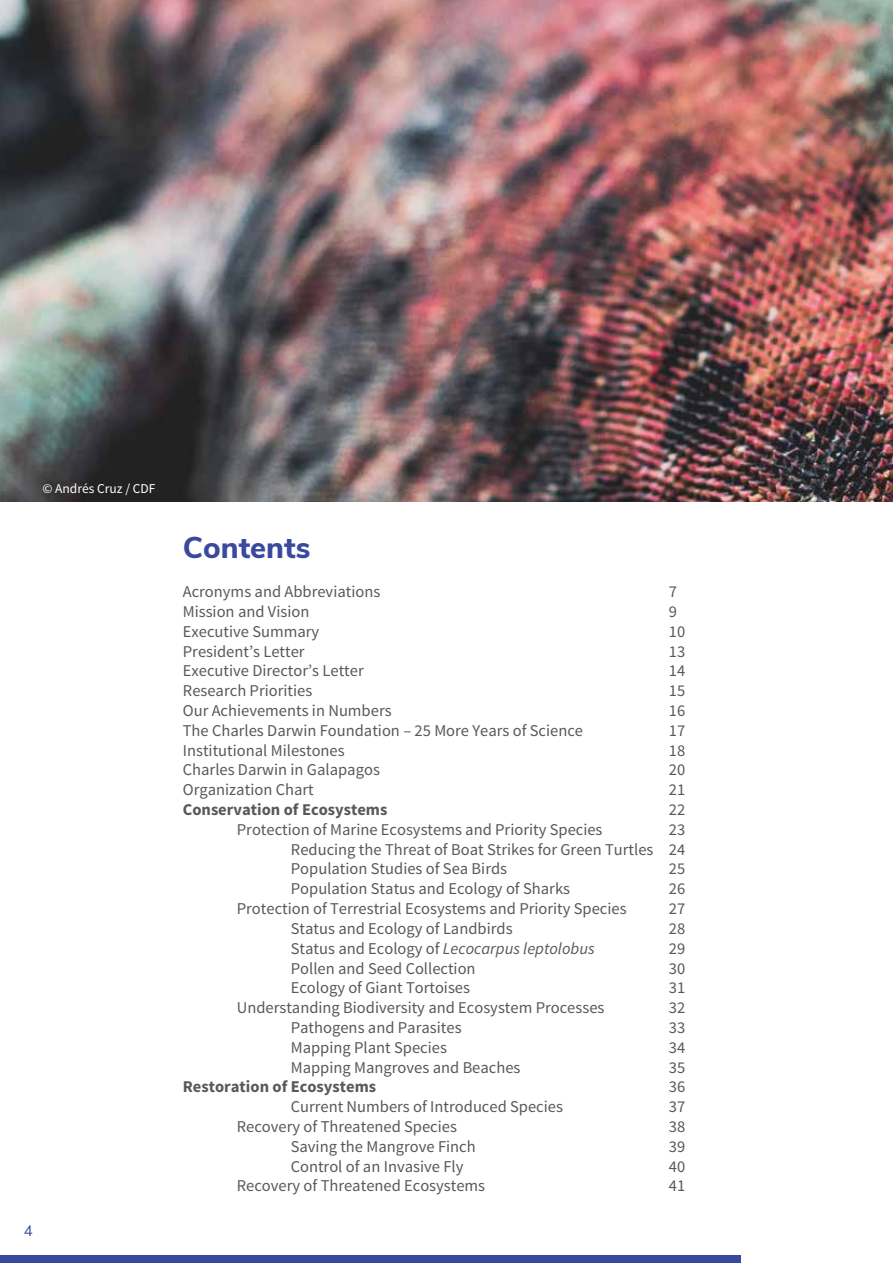
<style>
.page{position:relative;width:893px;height:1263px;background:#fff}
.page>*{position:absolute;margin:0;border:0;box-sizing:border-box;transform-origin:0 0}
.t1{font:800 30px "Nunito Sans";color:#39499b}
.t2{font:16.5px/19.8px "Source Sans Pro";color:#58595b;text-align:justify}
.t3{font:700 16.5px "Source Sans Pro";color:#58595b}
.t4{font:italic 16.5px "Source Sans Pro";color:#58595b}
.t5{font:15px "Nunito Sans";color:#39499b}
.t6{font:13.5px "Source Sans Pro";color:#fff}
.s1{font-style:normal}
</style>
<div class="page">
<img style="left:0;top:0;width:893px;height:502px">
<div style="left:0;top:1256px;width:741px;height:7px;background:#39499b"></div>
<p class="t6" style="left:43px;top:480px;width:114px">© Andrés Cruz / CDF</p>
<p class="t5" style="left:24px;top:1219px;width:11px">4</p>
<h1 class="t1" style="left:183px;top:525px;width:129px">Contents</h1>
<p class="t2" style="left:183px;top:582px;width:199px">Acronyms and Abbreviations</p>
<p class="t2" style="left:669px;top:582px;width:10px">7</p>
<p class="t2" style="left:183px;top:602px;width:128px">Mission and Vision</p>
<p class="t2" style="left:669px;top:602px;width:10px">9</p>
<p class="t2" style="left:183px;top:622px;width:138px">Executive Summary</p>
<p class="t2" style="left:669px;top:622px;width:18px">10</p>
<p class="t2" style="left:183px;top:641px;width:123px">President’s Letter</p>
<p class="t2" style="left:669px;top:641px;width:18px">13</p>
<p class="t2" style="left:183px;top:661px;width:182px">Executive Director’s Letter</p>
<p class="t2" style="left:669px;top:661px;width:18px">14</p>
<p class="t2" style="left:183px;top:681px;width:131px">Research Priorities</p>
<p class="t2" style="left:669px;top:681px;width:18px">15</p>
<p class="t2" style="left:183px;top:701px;width:210px">Our Achievements in Numbers</p>
<p class="t2" style="left:669px;top:701px;width:18px">16</p>
<p class="t2" style="left:183px;top:721px;width:402px">The Charles Darwin Foundation – 25 More Years of Science</p>
<p class="t2" style="left:669px;top:721px;width:18px">17</p>
<p class="t2" style="left:183px;top:740px;width:163px">Institutional Milestones</p>
<p class="t2" style="left:669px;top:740px;width:18px">18</p>
<p class="t2" style="left:183px;top:760px;width:199px">Charles Darwin in Galapagos</p>
<p class="t2" style="left:669px;top:760px;width:18px">20</p>
<p class="t2" style="left:183px;top:780px;width:132px">Organization Chart</p>
<p class="t2" style="left:669px;top:780px;width:18px">21</p>
<p class="t3" style="left:183px;top:799px;width:206px">Conservation of Ecosystems</p>
<p class="t2" style="left:669px;top:800px;width:18px">22</p>
<p class="t2" style="left:237px;top:820px;width:367px">Protection of Marine Ecosystems and Priority Species</p>
<p class="t2" style="left:291px;top:820px;width:396px;text-indent:378px">23<br>Reducing the Threat of Boat Strikes for Green Turtles 24<br>Population Studies of Sea Birds</p>
<p class="t2" style="left:669px;top:859px;width:18px">25</p>
<p class="t2" style="left:291px;top:879px;width:281px">Population Status and Ecology of Sharks</p>
<p class="t2" style="left:669px;top:879px;width:18px">26</p>
<p class="t2" style="left:237px;top:899px;width:391px">Protection of Terrestrial Ecosystems and Priority Species</p>
<p class="t2" style="left:669px;top:899px;width:18px">27</p>
<p class="t2" style="left:291px;top:919px;width:223px">Status and Ecology of Landbirds</p>
<p class="t2" style="left:669px;top:919px;width:18px">28</p>
<p class="t4" style="left:291px;top:938px;width:305px"><span class="s1">Status and Ecology of</span> Lecocarpus leptolobus</p>
<p class="t2" style="left:669px;top:938px;width:18px">29</p>
<p class="t2" style="left:291px;top:958px;width:186px">Pollen and Seed Collection</p>
<p class="t2" style="left:669px;top:958px;width:18px">30</p>
<p class="t2" style="left:291px;top:978px;width:181px">Ecology of Giant Tortoises</p>
<p class="t2" style="left:669px;top:978px;width:18px">31</p>
<p class="t2" style="left:237px;top:998px;width:369px">Understanding Biodiversity and Ecosystem Processes</p>
<p class="t2" style="left:669px;top:998px;width:18px">32</p>
<p class="t2" style="left:291px;top:1018px;width:172px">Pathogens and Parasites</p>
<p class="t2" style="left:669px;top:1018px;width:18px">33</p>
<p class="t2" style="left:291px;top:1037px;width:158px">Mapping Plant Species</p>
<p class="t2" style="left:669px;top:1037px;width:18px">34</p>
<p class="t2" style="left:291px;top:1057px;width:231px">Mapping Mangroves and Beaches</p>
<p class="t2" style="left:669px;top:1057px;width:18px">35</p>
<p class="t3" style="left:183px;top:1076px;width:195px">Restoration of Ecosystems</p>
<p class="t2" style="left:669px;top:1077px;width:18px">36</p>
<p class="t2" style="left:291px;top:1097px;width:274px">Current Numbers of Introduced Species</p>
<p class="t2" style="left:669px;top:1097px;width:18px">37</p>
<p class="t2" style="left:237px;top:1117px;width:222px">Recovery of Threatened Species</p>
<p class="t2" style="left:669px;top:1117px;width:18px">38</p>
<p class="t2" style="left:291px;top:1136px;width:186px">Saving the Mangrove Finch</p>
<p class="t2" style="left:669px;top:1136px;width:18px">39</p>
<p class="t2" style="left:291px;top:1156px;width:174px">Control of an Invasive Fly</p>
<p class="t2" style="left:669px;top:1156px;width:18px">40</p>
<p class="t2" style="left:237px;top:1176px;width:250px">Recovery of Threatened Ecosystems</p>
<p class="t2" style="left:669px;top:1176px;width:18px">41</p>
</div>
